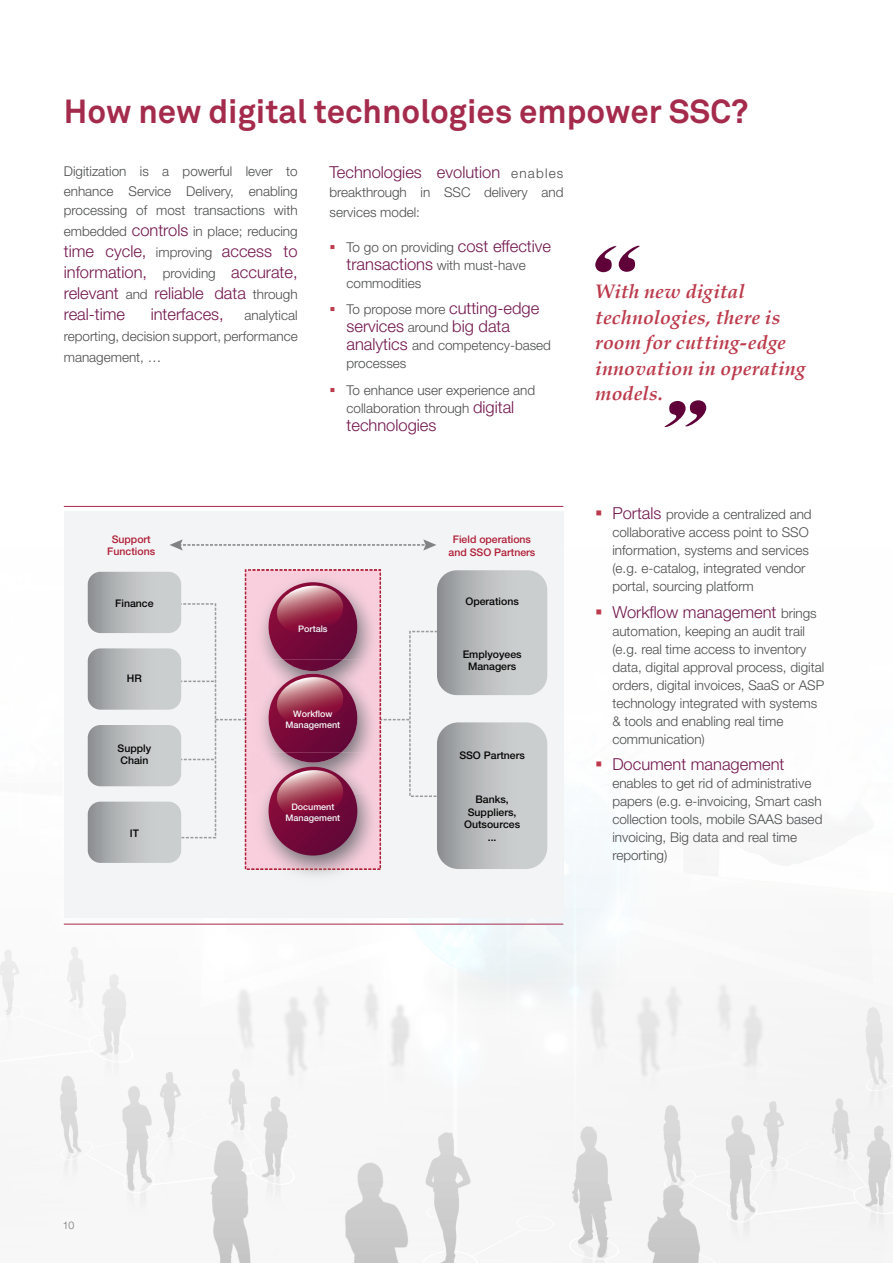
<style>
.page{position:relative;width:893px;height:1263px;background:#fff}
.page>*{position:absolute;margin:0;border:0;box-sizing:border-box;transform-origin:0 0}
.t1{font:700 33px "Akkurat Pro";color:#a52b4c}
.t2{font:italic 700 19.5px/25.5px "Book Antiqua";letter-spacing:.01em;color:#bc3a4b}
.t3{font:300 16.5px/21px "Helvetica Neue";color:#73174e;text-align:justify}
.t4{font:300 13.5px/18px "Helvetica Neue";color:#4b4c4d}
.t5{font:500 10.5px/12.6px "Helvetica Neue LT Std";color:#050504;text-align:center}
.t6{font:500 10.5px/12.6px "Helvetica Neue LT Std";color:#b01e37;text-align:center}
.t7{font:300 10.5px "Helvetica Neue LT Std";color:#57585a}
.t8{font:500 9px/10.8px "Helvetica Neue LT Std";color:#f6f8f8;text-align:center}
.s1{font-size:16.5px;color:#73174e}
.s2{font-size:13.5px;color:#4b4c4d}
</style>
<div class="page">
<img style="left:0;top:546px;width:893px;height:717px">
<div style="left:65px;top:512px;width:498px;height:406px;background:#f3f4f5"></div>
<svg style="left:170px;top:539px;width:266px;height:11px"></svg>
<svg style="left:88px;top:569px;width:459px;height:301px"></svg>
<hr style="left:64px;top:506px;width:499px;height:1px;background:#a52b4c">
<hr style="left:64px;top:924px;width:499px;height:1px;background:#a52b4c">
<svg style="left:595px;top:246px;width:45px;height:26px"></svg>
<svg style="left:664px;top:400px;width:42px;height:27px"></svg>
<svg style="left:597px;top:609px;width:4px;height:5px"></svg>
<svg style="left:597px;top:761px;width:4px;height:5px"></svg>
<h1 class="t1" style="left:64px;top:91px;width:686px">How new digital technologies empower SSC?</h1>
<p class="t4" style="left:64px;top:162px;width:235px;line-height:19.5px;text-align:justify">Digitization is a powerful lever to enhance Service Delivery, enabling processing of most transactions with</p>
<p class="t4" style="left:64px;top:222px;width:235px">embedded <span class="s1">controls</span> in place; reducing</p>
<p class="t3" style="left:64px;top:241px;width:235px">time cycle, <span class="s2">improving</span> access to information, <span class="s2">providing</span> accurate, relevant <span class="s2">and</span> reliable data <span class="s2">through </span>real-time</p>
<p class="t3" style="left:151px;top:304px;width:75px">interfaces,</p>
<p class="t4" style="left:64px;top:305px;width:235px;line-height:21px;text-align:justify;text-indent:181px">analytical reporting, decision support, performance management, …</p>
<p class="t3" style="left:330px;top:161px;width:235px">Technologies evolution <span class="s2">enables</span></p>
<p class="t4" style="left:330px;top:182px;width:235px;line-height:19.5px">breakthrough in SSC delivery and services model:</p>
<p class="t4" style="left:347px;top:238px;width:206px">To go on providing <span class="s1">cost effective transactions</span> with must-have commodities</p>
<p class="t4" style="left:347px;top:300px;width:194px">To propose more <span class="s1">cutting-edge</span></p>
<p class="t3" style="left:347px;top:316px;width:165px">services <span class="s2">around</span> big data</p>
<p class="t4" style="left:347px;top:336px;width:206px"><span class="s1">analytics</span> and competency-based processes</p>
<p class="t4" style="left:347px;top:381px;width:190px">To enhance user experience and collaboration through <span class="s1">digital</span></p>
<p class="t3" style="left:347px;top:414px;width:91px">technologies</p>
<p class="t6" style="left:107px;top:532px;width:49px">Support<br>Functions</p>
<p class="t6" style="left:449px;top:533px;width:88px">Field operations and SSO Partners</p>
<p class="t5" style="left:115px;top:597px;width:40px">Finance</p>
<p class="t5" style="left:127px;top:672px;width:16px">HR</p>
<p class="t5" style="left:118px;top:742px;width:35px;text-align:left">Supply<br>Chain</p>
<p class="t5" style="left:130px;top:827px;width:11px">IT</p>
<p class="t8" style="left:298px;top:623px;width:31px">Portals</p>
<p class="t8" style="left:286px;top:708px;width:56px">Workflow<br>Management</p>
<p class="t8" style="left:286px;top:802px;width:56px">Document<br>Management</p>
<p class="t5" style="left:465px;top:595px;width:55px">Operations</p>
<p class="t5" style="left:463px;top:647px;width:60px">Emplyoyees<br>Managers</p>
<p class="t5" style="left:459px;top:748px;width:67px">SSO Partners</p>
<p class="t5" style="left:464px;top:793px;width:58px">Banks,<br>Suppliers,<br>Outsources ...</p>
<h2 class="t2" style="left:595px;top:279px;width:212px">With new digital technologies, there is room for cutting-edge innovation in operating models.</h2>
<p class="t4" style="left:612px;top:505px;width:201px"><span class="s1">Portals</span> provide a centralized and collaborative access point to SSO information, systems and services (e.g. e-catalog, integrated vendor portal, sourcing platform</p>
<p class="t3" style="left:612px;top:601px;width:206px">Workflow management <span class="s2">brings</span></p>
<p class="t4" style="left:612px;top:621px;width:213px">automation, keeping an audit trail (e.g. real time access to inventory data, digital approval process, digital orders, digital invoices, SaaS or ASP technology integrated with systems &amp; tools and enabling real time communication)</p>
<p class="t3" style="left:612px;top:753px;width:174px">Document management</p>
<p class="t4" style="left:612px;top:774px;width:212px">enables to get rid of administrative papers (e.g. e-invoicing, Smart cash collection tools, mobile SAAS based invoicing, Big data and real time reporting)</p>
<p class="t7" style="left:63px;top:1219px;width:13px">10</p>
</div>
